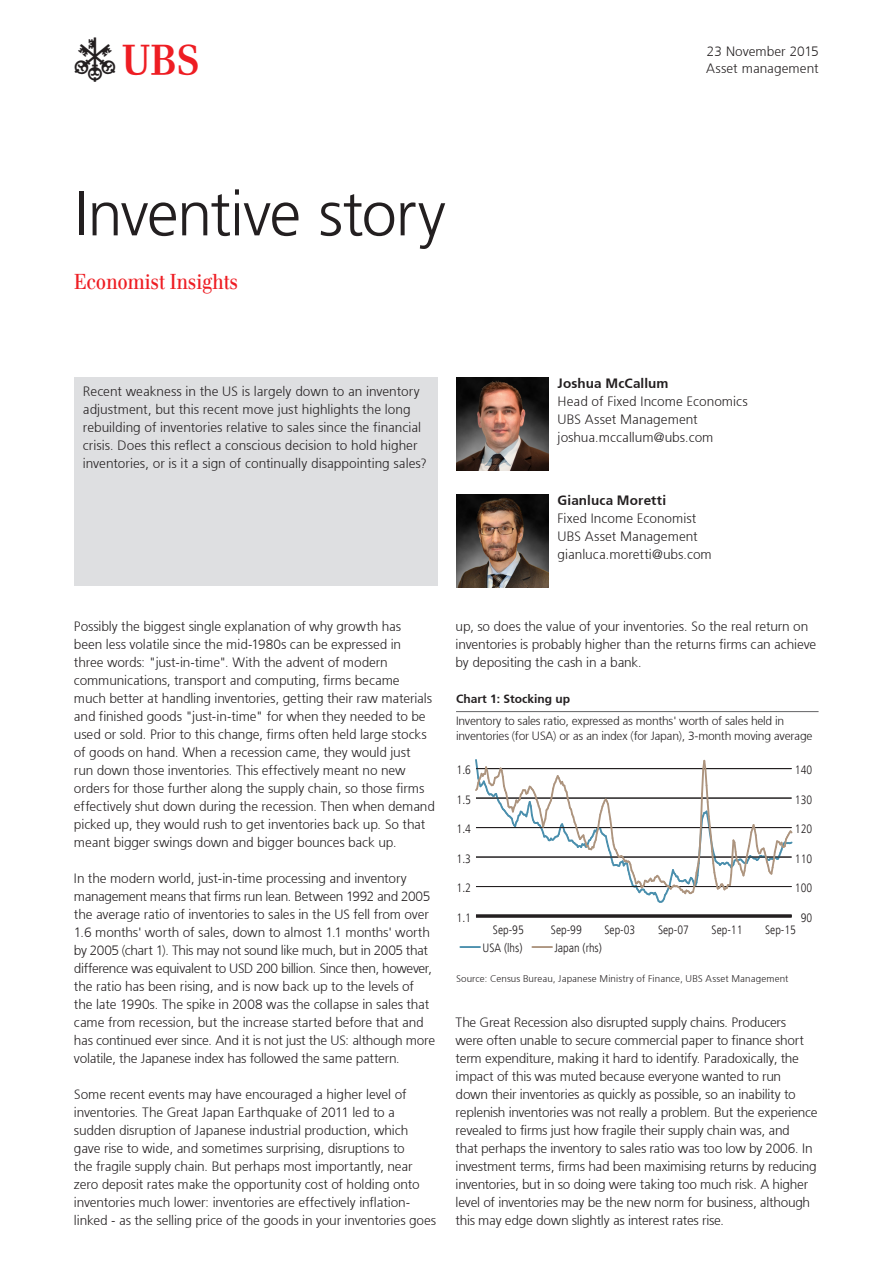
<style>
.page{position:relative;width:893px;height:1263px;background:#fff}
.page>*{position:absolute;margin:0;border:0;box-sizing:border-box;transform-origin:0 0}
.t1{font:300 63px "Frutiger 45";letter-spacing:-.02em;color:#231f20}
.t2{font:44.55px "UB Ssemiextra";color:#231f20}
.t3{font:21px "UBS Headline";color:#ee1d23}
.Body_copy_9pt{font:300 13.5px/18px "Frutiger 45";letter-spacing:-.01em;color:#231f20}
.Subhead_1{font:300 13.5px "Frutiger 45";letter-spacing:.005em;color:#231f20}
.Client_Navigation{font:300 13.5px "Frutiger 45";letter-spacing:.005em;color:#231f20}
.Subhead_1-2{font:300 13.5px "Frutiger 45";letter-spacing:.01em;color:#231f20}
.TABLE-Text{font:300 12px/14.2px "Frutiger 45";letter-spacing:-.02em;color:#231f20}
.t4{font:12px "Frutiger 47 Light CN";color:#231f20}
.Table_title{font:300 12px "Frutiger 45";color:#231f20}
.Disclaimer{font:300 9.75px "Frutiger 45";letter-spacing:.015em;color:#231f20}
.s1{font-size:30.75px;color:#ee1d23}
</style>
<div class="page">
<img style="left:456px;top:378px;width:93px;height:92px">
<img style="left:456px;top:495px;width:93px;height:92px">
<div style="left:74px;top:377px;width:364px;height:209px;background:#dedfe1"></div>
<hr style="left:456px;top:711px;width:363px;height:1px;background:#636366">
<hr style="left:460px;top:946px;width:20px;height:2px;background:#4a8fad">
<hr style="left:476px;top:914px;width:316px;height:3px;background:#231f20">
<hr style="left:532px;top:946px;width:20px;height:2px;background:#ad947e">
<svg style="left:475px;top:759px;width:318px;height:144px"></svg>
<p class="t2" style="left:75px;top:37px;width:125px">a<span class="s1">b</span></p>
<p class="Client_Navigation" style="left:707px;top:44px;width:113px">23 November 2015</p>
<p class="Client_Navigation" style="left:706px;top:61px;width:114px">Asset management</p>
<p class="t1" style="left:74px;top:177px;width:373px">Inventive story</p>
<p class="t3" style="left:74px;top:269px;width:165px">Economist Insights</p>
<p class="Body_copy_9pt" style="left:83px;top:382px;width:346px">Recent weakness in the US is largely down to an inventory adjustment, but this recent move just highlights the long rebuilding of inventories relative to sales since the financial crisis. Does this reflect a conscious decision to hold higher inventories, or is it a sign of continually disappointing sales?</p>
<p class="Subhead_1-2" style="left:558px;top:375px;width:112px">Joshua McCallum</p>
<p class="Subhead_1" style="left:558px;top:393px;width:192px">Head of Fixed Income Economics</p>
<p class="Subhead_1" style="left:558px;top:411px;width:142px">UBS Asset Management</p>
<p class="Subhead_1" style="left:558px;top:429px;width:157px">joshua.mccallum@ubs.com</p>
<p class="Subhead_1-2" style="left:558px;top:492px;width:110px">Gianluca Moretti</p>
<p class="Subhead_1" style="left:558px;top:510px;width:140px">Fixed Income Economist</p>
<p class="Subhead_1" style="left:558px;top:528px;width:142px">UBS Asset Management</p>
<p class="Subhead_1" style="left:558px;top:546px;width:156px">gianluca.moretti@ubs.com</p>
<p class="Body_copy_9pt" style="left:74px;top:617px;width:362px">Possibly the biggest single explanation of why growth has<br>been less volatile since the mid-1980s can be expressed in<br>three words: "just-in-time". With the advent of modern communications, transport and computing, firms became much better at handling inventories, getting their raw materials and finished goods "just-in-time" for when they needed to be used or sold. Prior to this change, firms often held large stocks of goods on hand. When a recession came, they would just<br>run down those inventories. This effectively meant no new orders for those further along the supply chain, so those firms effectively shut down during the recession. Then when demand picked up, they would rush to get inventories back up. So that meant bigger swings down and bigger bounces back up.</p>
<p class="Body_copy_9pt" style="left:74px;top:869px;width:363px">In the modern world, just-in-time processing and inventory management means that firms run lean. Between 1992 and 2005 the average ratio of inventories to sales in the US fell from over 1.6 months' worth of sales, down to almost 1.1 months' worth by 2005 (chart 1). This may not sound like much, but in 2005 that difference was equivalent to USD 200 billion. Since then, however, the ratio has been rising, and is now back up to the levels of the late 1990s. The spike in 2008 was the collapse in sales that came from recession, but the increase started before that and has continued ever since. And it is not just the US: although more volatile, the Japanese index has followed the same pattern.</p>
<p class="Body_copy_9pt" style="left:74px;top:1085px;width:364px">Some recent events may have encouraged a higher level of inventories. The Great Japan Earthquake of 2011 led to a sudden disruption of Japanese industrial production, which gave rise to wide, and sometimes surprising, disruptions to<br>the fragile supply chain. But perhaps most importantly, near zero deposit rates make the opportunity cost of holding onto inventories much lower: inventories are effectively inflation&shy;linked - as the selling price of the goods in your inventories goes</p>
<p class="Body_copy_9pt" style="left:456px;top:617px;width:362px">up, so does the value of your inventories. So the real return on inventories is probably higher than the returns firms can achieve by depositing the cash in a bank.</p>
<p class="Table_title" style="left:456px;top:691px;width:116px">Chart 1: Stocking up</p>
<p class="TABLE-Text" style="left:456px;top:714px;width:358px">Inventory to sales ratio, expressed as months' worth of sales held in inventories (for USA) or as an index (for Japan), 3-month moving average</p>
<p class="t4" style="left:795px;top:733px;width:19px">150</p>
<p class="t4" style="left:457px;top:733px;width:16px">1.7</p>
<p class="t4" style="left:457px;top:763px;width:16px">1.6</p>
<p class="t4" style="left:795px;top:763px;width:19px">140</p>
<p class="t4" style="left:457px;top:792px;width:16px">1.5</p>
<p class="t4" style="left:795px;top:792px;width:19px">130</p>
<p class="t4" style="left:457px;top:822px;width:16px">1.4</p>
<p class="t4" style="left:795px;top:822px;width:19px">120</p>
<p class="t4" style="left:457px;top:851px;width:16px">1.3</p>
<p class="t4" style="left:795px;top:851px;width:19px">110</p>
<p class="t4" style="left:457px;top:881px;width:16px">1.2</p>
<p class="t4" style="left:795px;top:881px;width:19px">100</p>
<p class="t4" style="left:457px;top:910px;width:16px">1.1</p>
<p class="t4" style="left:801px;top:910px;width:13px">90</p>
<p class="t4" style="left:493px;top:923px;width:32px">Sep-95</p>
<p class="t4" style="left:551px;top:923px;width:32px">Sep-99</p>
<p class="t4" style="left:604px;top:923px;width:32px">Sep-03</p>
<p class="t4" style="left:658px;top:923px;width:32px">Sep-07</p>
<p class="t4" style="left:712px;top:923px;width:32px">Sep-11</p>
<p class="t4" style="left:765px;top:923px;width:32px">Sep-15</p>
<p class="t4" style="left:482px;top:941px;width:41px">USA (lhs)</p>
<p class="t4" style="left:554px;top:941px;width:49px">Japan (rhs)</p>
<p class="Disclaimer" style="left:456px;top:973px;width:334px">Source: Census Bureau, Japanese Ministry of Finance, UBS Asset Management</p>
<p class="Body_copy_9pt" style="left:456px;top:1013px;width:364px">The Great Recession also disrupted supply chains. Producers<br>were often unable to secure commercial paper to finance short term expenditure, making it hard to identify. Paradoxically, the impact of this was muted because everyone wanted to run<br>down their inventories as quickly as possible, so an inability to replenish inventories was not really a problem. But the experience revealed to firms just how fragile their supply chain was, and<br>that perhaps the inventory to sales ratio was too low by 2006. In investment terms, firms had been maximising returns by reducing inventories, but in so doing were taking too much risk. A higher level of inventories may be the new norm for business, although this may edge down slightly as interest rates rise.</p>
</div>
